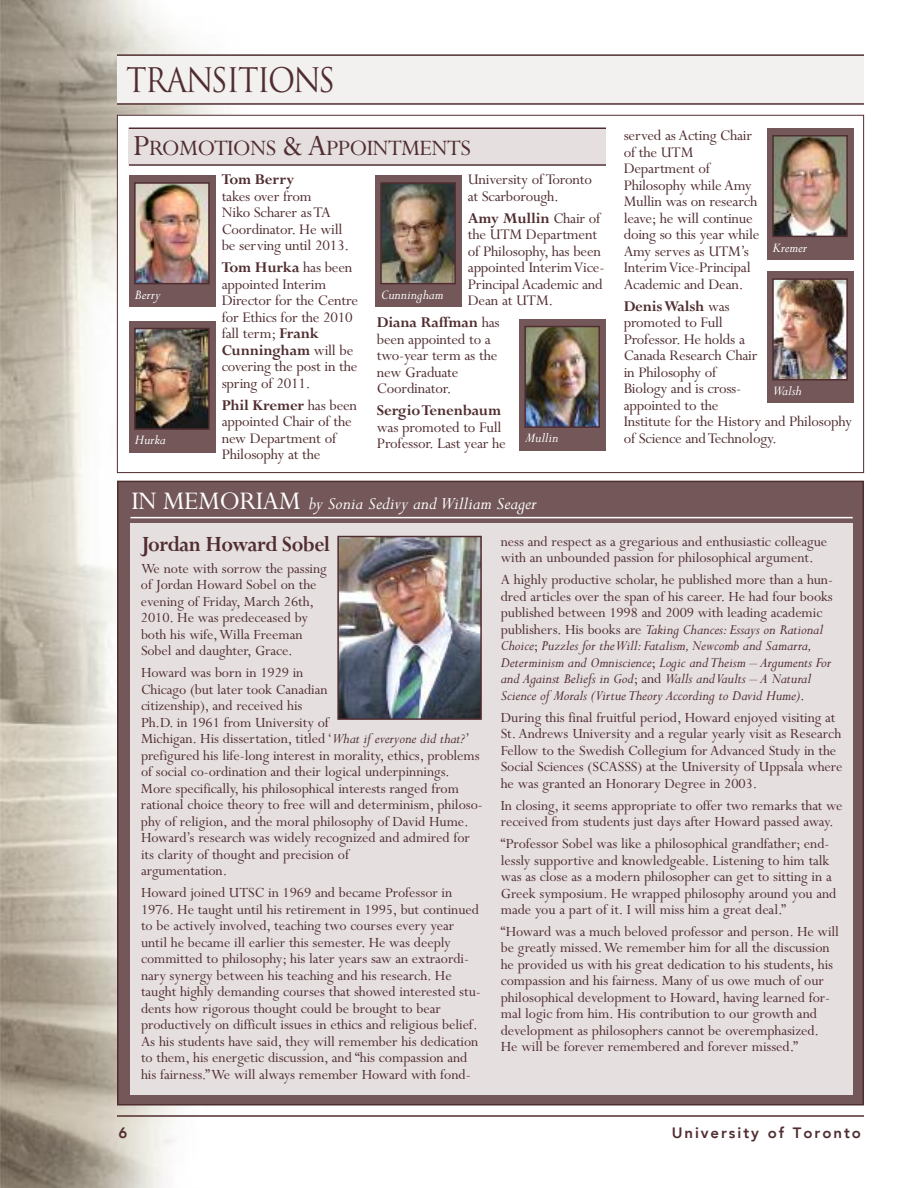
<style>
.page{position:relative;width:918px;height:1188px;background:#fff}
.page>*{position:absolute;margin:0;border:0;box-sizing:border-box;transform-origin:0 0}
.t1{font:33px "Trajan Pro";letter-spacing:-.045em;color:#502d30;scale:.9 1}
.t2{font:24.75px "Perpetua";letter-spacing:-.03em;color:#502d30}
.t3{font:700 24px "Perpetua";letter-spacing:-.025em;color:#502d30;scale:.9 1}
.t4{font:italic 19.5px "Perpetua";color:#fff}
.t5{font:16.5px/16.5px "Perpetua";letter-spacing:-.015em;color:#502d30}
.t6{font:700 16.5px "Perpetua";letter-spacing:-.015em;color:#502d30}
.t7{font:15.75px/16.5px "Perpetua";letter-spacing:-.005em;color:#502d30}
.t8{font:italic 15.75px/16.5px "Perpetua";letter-spacing:-.005em;color:#502d30}
.t9{font:italic 15px "Perpetua";color:#fff}
.t10{font:800 15px "Avenir LT";letter-spacing:.13em;color:#502d30}
.s1{font-size:33px}
.s2{font-weight:700}
.s3{font-style:normal;font-size:28.5px;color:#fdfdfd}
.s4{font-style:italic}
.s5{font-style:normal}
</style>
<div class="page">
<img style="left:0;top:0;width:375px;height:1188px">
<div style="left:118px;top:116px;width:745px;height:356px;background:#fff"></div>
<hr style="left:117px;top:1115px;width:747px;height:2px;background:#502d30">
<div style="left:129px;top:128px;width:477px;height:35px;background:#e5dfe0"></div>
<hr style="left:129px;top:164px;width:477px;height:2px;background:#502d30">
<div style="left:117px;top:55px;width:747px;height:49px;background:#f3f0f0"></div>
<hr style="left:117px;top:103px;width:747px;height:2px;background:#502d30">
<hr style="left:117px;top:54px;width:747px;height:2px;background:#502d30">
<hr style="left:129px;top:128px;width:477px;height:1px;background:#502d30">
<div style="left:129px;top:176px;width:87px;height:131px;background:#735759"></div>
<img style="left:137px;top:185px;width:70px;height:96px">
<div style="left:134px;top:182px;width:76px;height:102px;border:2px solid #502d30"></div>
<div style="left:129px;top:321px;width:87px;height:132px;background:#735759"></div>
<img style="left:137px;top:331px;width:70px;height:96px">
<div style="left:134px;top:328px;width:76px;height:102px;border:2px solid #502d30"></div>
<div style="left:375px;top:176px;width:87px;height:131px;background:#735759"></div>
<img style="left:383px;top:185px;width:70px;height:96px">
<div style="left:380px;top:182px;width:76px;height:102px;border:2px solid #502d30"></div>
<div style="left:767px;top:128px;width:87px;height:132px;background:#735759"></div>
<img style="left:775px;top:138px;width:70px;height:96px">
<div style="left:772px;top:135px;width:76px;height:102px;border:2px solid #502d30"></div>
<div style="left:519px;top:319px;width:87px;height:132px;background:#735759"></div>
<img style="left:527px;top:329px;width:70px;height:96px">
<div style="left:524px;top:326px;width:76px;height:102px;border:2px solid #502d30"></div>
<div style="left:767px;top:272px;width:87px;height:131px;background:#735759"></div>
<img style="left:775px;top:281px;width:70px;height:96px">
<div style="left:772px;top:278px;width:76px;height:102px;border:2px solid #502d30"></div>
<div style="left:118px;top:482px;width:745px;height:622px;background:#735759"></div>
<div style="left:130px;top:524px;width:723px;height:571px;background:#e5dfe0"></div>
<hr style="left:130px;top:517px;width:723px;height:1px;background:#fff">
<img style="left:340px;top:539px;width:139px;height:178px">
<div style="left:337px;top:536px;width:145px;height:184px;border:2px solid #502d30"></div>
<h1 class="t1" style="left:126px;top:67px;width:234px">TRANSITIONS</h1>
<h2 class="t2" style="left:133px;top:138px;width:339px"><span class="s1">P</span>ROMOTIONS <span class="s1">&amp; A</span>PPOINTMENTS</h2>
<p class="t9" style="left:135px;top:290px;width:27px">Berry</p>
<p class="t9" style="left:135px;top:435px;width:32px">Hurka</p>
<p class="t6" style="left:222px;top:173px;width:74px">Tom Berry</p>
<p class="t5" style="left:222px;top:189px;width:129px">takes over from<br>Niko Scharer asTA<br>Coordinator. He will be serving until 2013.</p>
<p class="t5" style="left:222px;top:261px;width:138px"><span class="s2">Tom Hurka</span> has been appointed Interim<br>Director for the Centre for Ethics for the 2010 fall term; <span class="s2">Frank<br>Cunningham</span> will be covering the post in the spring of 2011.</p>
<p class="t5" style="left:222px;top:398px;width:137px"><span class="s2">Phil Kremer</span> has been appointed Chair of the new Department of<br>Philosophy at the</p>
<p class="t5" style="left:468px;top:173px;width:126px">University of Toronto at Scarborough.</p>
<p class="t5" style="left:468px;top:211px;width:138px"><span class="s2">Amy Mullin</span> Chair of the UTM Department of Philosophy, has been appointed InterimVice-<br>Principal Academic and<br>Dean at UTM.</p>
<p class="t5" style="left:377px;top:316px;width:124px"><span class="s2">Diana Raffman</span> has been appointed to a two-year term as the new Graduate<br>Coordinator.</p>
<p class="t6" style="left:377px;top:404px;width:126px">SergioTenenbaum</p>
<p class="t5" style="left:377px;top:420px;width:131px">was promoted to Full<br>Professor. Last year he</p>
<p class="t9" style="left:381px;top:290px;width:64px">Cunningham</p>
<p class="t9" style="left:525px;top:433px;width:35px">Mullin</p>
<p class="t5" style="left:624px;top:129px;width:137px">served as Acting Chair of the UTM<br>Department of<br>Philosophy while Amy<br>Mullin was on research leave; he will continue doing so this year while<br>Amy serves as UTM’s<br>InterimVice-Principal<br>Academic and Dean.</p>
<p class="t5" style="left:624px;top:299px;width:230px"><span class="s2">DenisWalsh</span> was<br>promoted to Full<br>Professor. He holds a<br>Canada Research Chair<br>in Philosophy of<br>Biology and is cross-<br>appointed to the<br>Institute for the History and Philosophy of Science andTechnology.</p>
<p class="t9" style="left:773px;top:242px;width:36px">Kremer</p>
<p class="t9" style="left:773px;top:386px;width:30px">Walsh</p>
<p class="t4" style="left:131px;top:497px;width:407px"><span class="s3">IN MEMORIAM</span> by Sonia Sedivy and William Seager</p>
<h3 class="t3" style="left:141px;top:535px;width:212px">Jordan Howard Sobel</h3>
<p class="t7" style="left:141px;top:562px;width:187px">We note with sorrow the passing of Jordan Howard Sobel on the evening of Friday, March 26th,<br>2010. He was predeceased by both his wife,Willa Freeman<br>Sobel and daughter, Grace.</p>
<p class="t7" style="left:141px;top:666px;width:343px">Howard was born in 1929 in<br>Chicago (but later took Canadian<br>citizenship), and received his<br>Ph.D. in 1961 from University of<br>Michigan. His dissertation, titled ‘<span class="s4">What if everyone did that?</span>’ prefigured his life-long interest in morality, ethics, problems of social co-ordination and their logical underpinnings.<br>More specifically, his philosophical interests ranged from rational choice theory to free will and determinism, philoso&shy;phy of religion, and the moral philosophy of David Hume.<br>Howard’s research was widely recognized and admired for its clarity of thought and precision of<br>argumentation.</p>
<p class="t7" style="left:141px;top:886px;width:341px">Howard joined UTSC in 1969 and became Professor in 1976. He taught until his retirement in 1995, but continued to be actively involved, teaching two courses every year until he became ill earlier this semester. He was deeply committed to philosophy; his later years saw an extraordi&shy;nary synergy between his teaching and his research. He taught highly demanding courses that showed interested stu&shy;dents how rigorous thought could be brought to bear productively on difficult issues in ethics and religious belief.<br>As his students have said, they will remember his dedication to them, his energetic discussion, and “his compassion and his fairness.”We will always remember Howard with fond-</p>
<p class="t7" style="left:501px;top:535px;width:328px">ness and respect as a gregarious and enthusiastic colleague with an unbounded passion for philosophical argument.</p>
<p class="t8" style="left:501px;top:573px;width:334px"><span class="s5">A highly productive scholar, he published more than a hun&shy;dred articles over the span of his career. He had four books published between 1998 and 2009 with leading academic publishers. His books are</span> Taking Chances: Essays on Rational Choice<span class="s5">;</span> Puzzles for theWill: Fatalism,Newcomb and Samarra, Determinism and Omniscience<span class="s5">;</span> Logic andTheism – Arguments For and Against Beliefs in God<span class="s5">; and</span> Walls andVaults – A Natural Science of Morals (VirtueTheory According to David Hume)<span class="s5">.</span></p>
<p class="t7" style="left:501px;top:710px;width:343px">During this final fruitful period, Howard enjoyed visiting at St.Andrews University and a regular yearly visit as Research Fellow to the Swedish Collegium for Advanced Study in the Social Sciences (SCASSS) at the University of Uppsala where he was granted an Honorary Degree in 2003.</p>
<p class="t7" style="left:501px;top:798px;width:343px">In closing, it seems appropriate to offer two remarks that we received from students just days after Howard passed away.</p>
<p class="t7" style="left:501px;top:837px;width:337px">“Professor Sobel was like a philosophical grandfather; end&shy;lessly supportive and knowledgeable. Listening to him talk was as close as a modern philosopher can get to sitting in a Greek symposium. He wrapped philosophy around you and made you a part of it. I will miss him a great deal.”</p>
<p class="t7" style="left:501px;top:925px;width:340px">“Howard was a much beloved professor and person. He will be greatly missed.We remember him for all the discussion he provided us with his great dedication to his students, his compassion and his fairness. Many of us owe much of our philosophical development to Howard, having learned for&shy;mal logic from him. His contribution to our growth and development as philosophers cannot be overemphasized.<br>He will be forever remembered and forever missed.”</p>
<p class="t10" style="left:118px;top:1127px;width:10px">6</p>
<p class="t10" style="left:672px;top:1127px;width:191px">University of Toronto</p>
</div>
